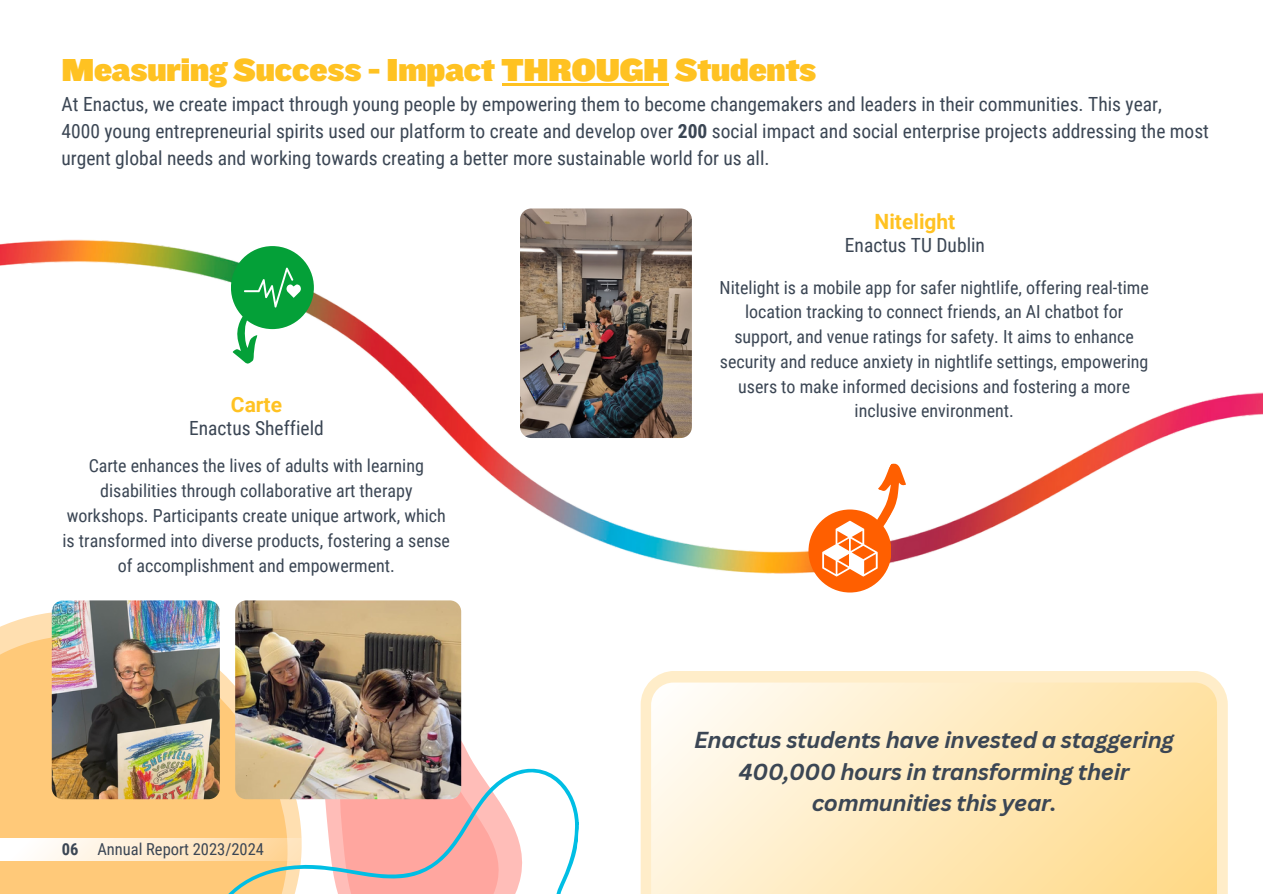
<style>
.page{position:relative;width:1263px;height:894px;background:#fff}
.page>*{position:absolute;margin:0;border:0;box-sizing:border-box;transform-origin:0 0}
.t1{font:33px "Knockout 92 Ultmt Cruiserwt";color:#ffc222}
.t2{font:italic 700 22.5px/31.5px "Canva Sans";letter-spacing:-.015em;color:#3b4654;text-align:center}
.t3{font:700 21px "Roboto";color:#ffc222}
.t4{font:19.5px/27px "Roboto Condensed";color:#3b4654}
.t5{font:18px/24.8px "Roboto Condensed";color:#3b4654;text-align:center}
.t6{font:16.5px "Roboto Condensed";color:#3b4654}
.s1{font-weight:700}
</style>
<div class="page">
<img style="left:0;top:213px;width:1263px;height:403px">
<svg style="left:0;top:554px;width:358px;height:339px;fill:#ffc979"></svg>
<div style="left:808px;top:509px;width:83px;height:83px;background:#ff5f00;border-radius:50%"></div>
<div style="left:231px;top:246px;width:83px;height:83px;background:#04a038;border-radius:50%"></div>
<svg style="left:231px;top:267px;width:70px;height:97px"></svg>
<img style="left:520px;top:208px;width:172px;height:230px;border-radius:11px">
<svg style="left:822px;top:461px;width:93px;height:115px"></svg>
<img style="left:52px;top:600px;width:167px;height:199px;border-radius:11px">
<img style="left:235px;top:600px;width:226px;height:199px;border-radius:11px">
<img style="left:189px;top:740px;width:390px;height:153px">
<hr style="left:502px;top:84px;width:166px;height:2px;background:#ffc222">
<svg style="left:0;top:838px;width:324px;height:22px"></svg>
<div style="left:641px;top:670px;width:587px;height:223px;background:#ffedc9"></div>
<svg style="left:651px;top:682px;width:566px;height:211px"></svg>
<p class="t1" style="left:62px;top:50px;width:756px">Measuring Success - Impact THROUGH Students</p>
<h2 class="t4" style="left:62px;top:91px;width:1149px">At Enactus, we create impact through young people by empowering them to become changemakers and leaders in their communities. This year,<br>4000 young entrepreneurial spirits used our platform to create and develop over <span class="s1">200</span> social impact and social enterprise projects addressing the most urgent global needs and working towards creating a better more sustainable world for us all.</h2>
<p class="t3" style="left:875px;top:209px;width:82px">Nitelight</p>
<h2 class="t3" style="left:231px;top:393px;width:53px">Carte</h2>
<p class="t4" style="left:189px;top:415px;width:136px">Enactus Sheffield</p>
<h3 class="t5" style="left:62px;top:454px;width:389px">Carte enhances the lives of adults with learning disabilities through collaborative art therapy workshops. Participants create unique artwork, which is transformed into diverse products, fostering a sense of accomplishment and empowerment.</h3>
<h3 class="t6" style="left:62px;top:839px;width:204px"><span class="s1">06</span> Annual Report 2023/2024</h3>
<h3 class="t4" style="left:845px;top:231px;width:142px">Enactus TU Dublin</h3>
<h3 class="t5" style="left:720px;top:275px;width:431px">Nitelight is a mobile app for safer nightlife, offering real-time location tracking to connect friends, an AI chatbot for support, and venue ratings for safety. It aims to enhance security and reduce anxiety in nightlife settings, empowering users to make informed decisions and fostering a more inclusive environment.</h3>
<p class="t2" style="left:694px;top:723px;width:482px">Enactus students have invested a staggering<br>400,000 hours in transforming their communities this year.</p>
</div>
